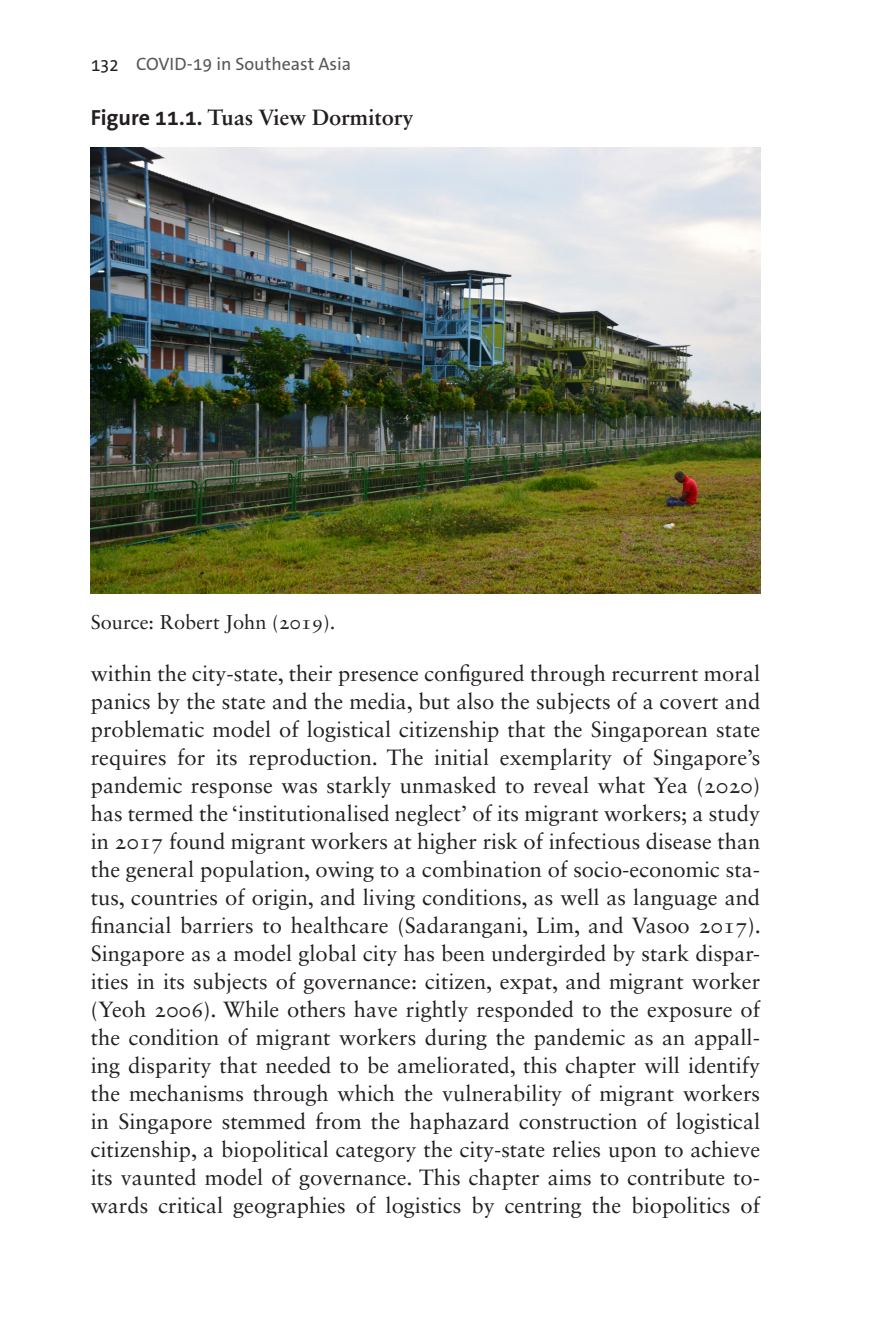
<style>
.page{position:relative;width:885px;height:1327px;background:#fff}
.page>*{position:absolute;margin:0;border:0;box-sizing:border-box;transform-origin:0 0}
.Main_text{font:22px/28px "Sabon LT Std";color:#231f20;text-align:justify}
.Table_caption{font:700 22px "Sabon LT Std";color:#231f20}
.Table_source{font:20px "Sabon LT Std";color:#231f20}
.t1{font:18px "The Sans B W5 Plain";color:#57585a}
.s1{color:#231f20}
.s2{font-family:"The Sans B W7"}
</style>
<div class="page">
<img style="left:91px;top:147px;width:669px;height:446px">
<p class="t1" style="left:91px;top:52px;width:262px"><span class="s1">132</span> COVID-19 in Southeast Asia</p>
<p class="Table_caption" style="left:91px;top:103px;width:324px"><span class="s2">Figure 11.1.</span> Tuas View Dormitory</p>
<p class="Table_source" style="left:91px;top:610px;width:246px">Source: Robert John (2019).</p>
<p class="Main_text" style="left:91px;top:659px;width:671px">within the city-state, their presence configured through recurrent moral panics by the state and the media, but also the subjects of a covert and problematic model of logistical citizenship that the Singaporean state requires for its reproduction. The initial exemplarity of Singapore’s pandemic response was starkly unmasked to reveal what Yea (2020) has termed the ‘institutionalised neglect’ of its migrant workers; a study in 2017 found migrant workers at higher risk of infectious disease than the general population, owing to a combination of socio-economic sta&shy;tus, countries of origin, and living conditions, as well as language and financial barriers to healthcare (Sadarangani, Lim, and Vasoo 2017).<br>Singapore as a model global city has been undergirded by stark dispar&shy;ities in its subjects of governance: citizen, expat, and migrant worker (Yeoh 2006). While others have rightly responded to the exposure of the condition of migrant workers during the pandemic as an appall&shy;ing disparity that needed to be ameliorated, this chapter will identify the mechanisms through which the vulnerability of migrant workers in Singapore stemmed from the haphazard construction of logistical citizenship, a biopolitical category the city-state relies upon to achieve its vaunted model of governance. This chapter aims to contribute to&shy;wards critical geographies of logistics by centring the biopolitics of</p>
</div>
